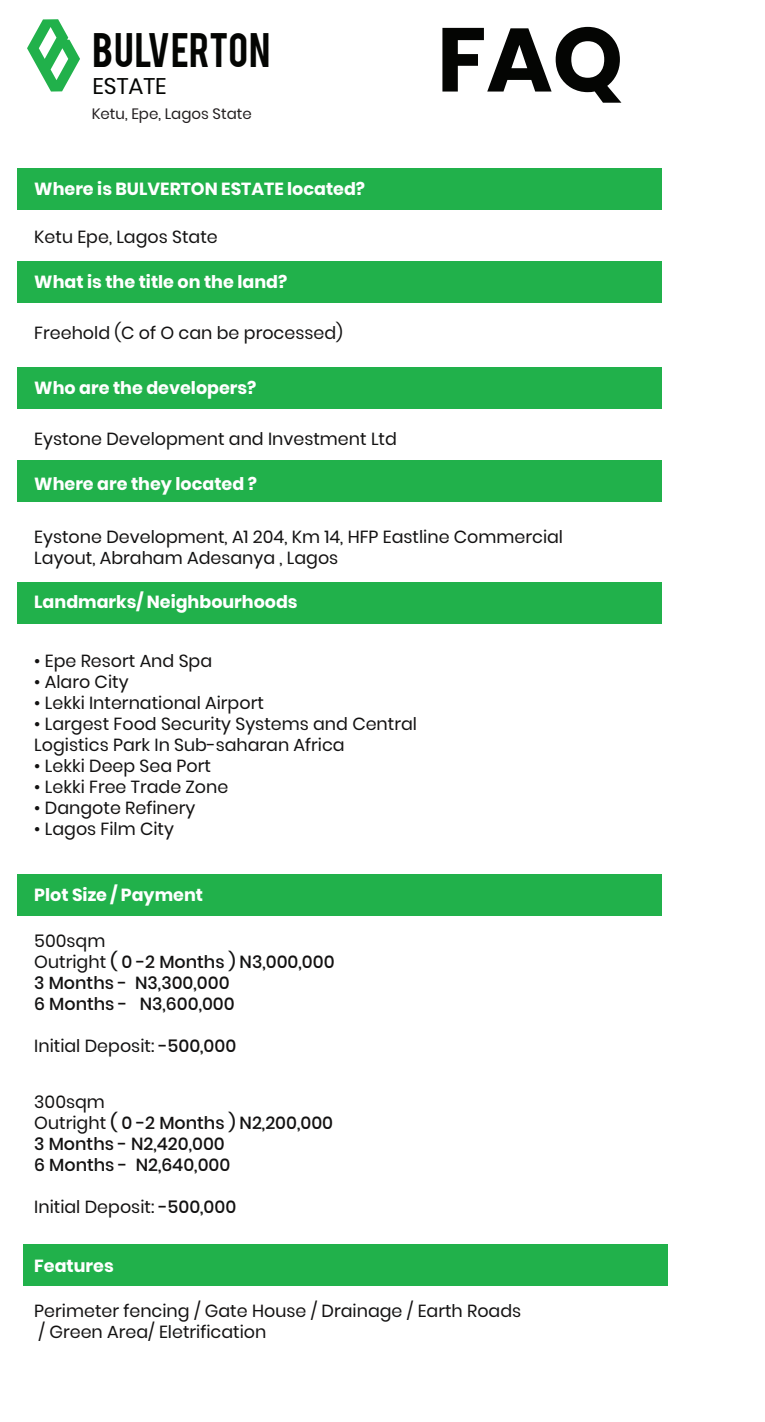
<style>
.page{position:relative;width:765px;height:1422px;background:#fff}
.page>*{position:absolute;margin:0;border:0;box-sizing:border-box;transform-origin:0 0}
.t1{font:700 90px "Poppins";color:#040503}
.t2{font:38px "Bebas";letter-spacing:.01em;color:#040503}
.t3{font:22.62px "Poppins";color:#040503}
.t4{font:17.5px/21px "Poppins";color:#131212}
.t5{font:700 17.5px "Poppins";color:#fff}
.t6{font:500 17.5px/21px "Poppins";color:#131212}
.t7{font:15px "Poppins";color:#231f20}
.s1{font-weight:400}
.s2{font-weight:500}
</style>
<div class="page">
<div style="left:17px;top:169px;width:644px;height:41px;background:#21b14b"></div>
<div style="left:17px;top:261px;width:644px;height:41px;background:#21b14b"></div>
<div style="left:17px;top:367px;width:644px;height:41px;background:#21b14b"></div>
<div style="left:17px;top:461px;width:644px;height:41px;background:#21b14b"></div>
<div style="left:17px;top:582px;width:644px;height:41px;background:#21b14b"></div>
<div style="left:17px;top:874px;width:644px;height:41px;background:#21b14b"></div>
<div style="left:23px;top:1244px;width:644px;height:41px;background:#21b14b"></div>
<svg style="left:27px;top:19px;width:53px;height:73px"></svg>
<h2 class="t2" style="left:92px;top:22px;width:179px">BULVERTON</h2>
<p class="t3" style="left:92px;top:73px;width:76px">ESTATE</p>
<p class="t7" style="left:92px;top:105px;width:162px">Ketu, Epe, Lagos State</p>
<p class="t5" style="left:34px;top:179px;width:332px">Where is BULVERTON ESTATE located?</p>
<p class="t4" style="left:34px;top:226px;width:185px">Ketu Epe, Lagos State</p>
<p class="t5" style="left:34px;top:272px;width:254px">What is the title on the land?</p>
<p class="t4" style="left:34px;top:322px;width:310px">Freehold (C of O can be processed)</p>
<p class="t5" style="left:34px;top:378px;width:224px">Who are the developers?</p>
<p class="t4" style="left:34px;top:428px;width:364px">Eystone Development and Investment Ltd</p>
<p class="t5" style="left:34px;top:473px;width:224px">Where are they located ?</p>
<h1 class="t1" style="left:437px;top:8px;width:188px">FAQ</h1>
<p class="t4" style="left:34px;top:526px;width:530px">Eystone Development, A1 204, Km 14, HFP Eastline Commercial<br>Layout, Abraham Adesanya , Lagos</p>
<p class="t5" style="left:34px;top:592px;width:265px">Landmarks/ Neighbourhoods</p>
<p class="t4" style="left:34px;top:650px;width:179px">• Epe Resort And Spa</p>
<p class="t4" style="left:34px;top:671px;width:96px">• Alaro City</p>
<p class="t4" style="left:34px;top:692px;width:231px">• Lekki International Airport</p>
<p class="t4" style="left:34px;top:713px;width:384px">• Largest Food Security Systems and Central<br>Logistics Park In Sub-saharan Africa</p>
<p class="t4" style="left:34px;top:755px;width:178px">• Lekki Deep Sea Port</p>
<p class="t4" style="left:34px;top:776px;width:196px">• Lekki Free Trade Zone</p>
<p class="t4" style="left:34px;top:797px;width:162px">• Dangote Refinery</p>
<p class="t4" style="left:34px;top:818px;width:141px">• Lagos Film City</p>
<p class="t5" style="left:34px;top:885px;width:170px">Plot Size / Payment</p>
<p class="t6" style="left:34px;top:930px;width:302px"><span class="s1">500sqm<br>Outright</span> ( 0 -2 Months ) N3,000,000<br>3 Months - N3,300,000<br>6 Months - N3,600,000</p>
<p class="t4" style="left:34px;top:1035px;width:204px">Initial Deposit: <span class="s2">-500,000</span></p>
<p class="t6" style="left:34px;top:1091px;width:300px"><span class="s1">300sqm<br>Outright</span> ( 0 -2 Months ) N2,200,000<br>3 Months - N2,420,000<br>6 Months - N2,640,000</p>
<p class="t4" style="left:34px;top:1196px;width:204px">Initial Deposit: <span class="s2">-500,000</span></p>
<p class="t5" style="left:34px;top:1256px;width:81px">Features</p>
<p class="t4" style="left:34px;top:1300px;width:488px">Perimeter fencing / Gate House / Drainage / Earth Roads / Green Area/ Eletrification</p>
</div>
